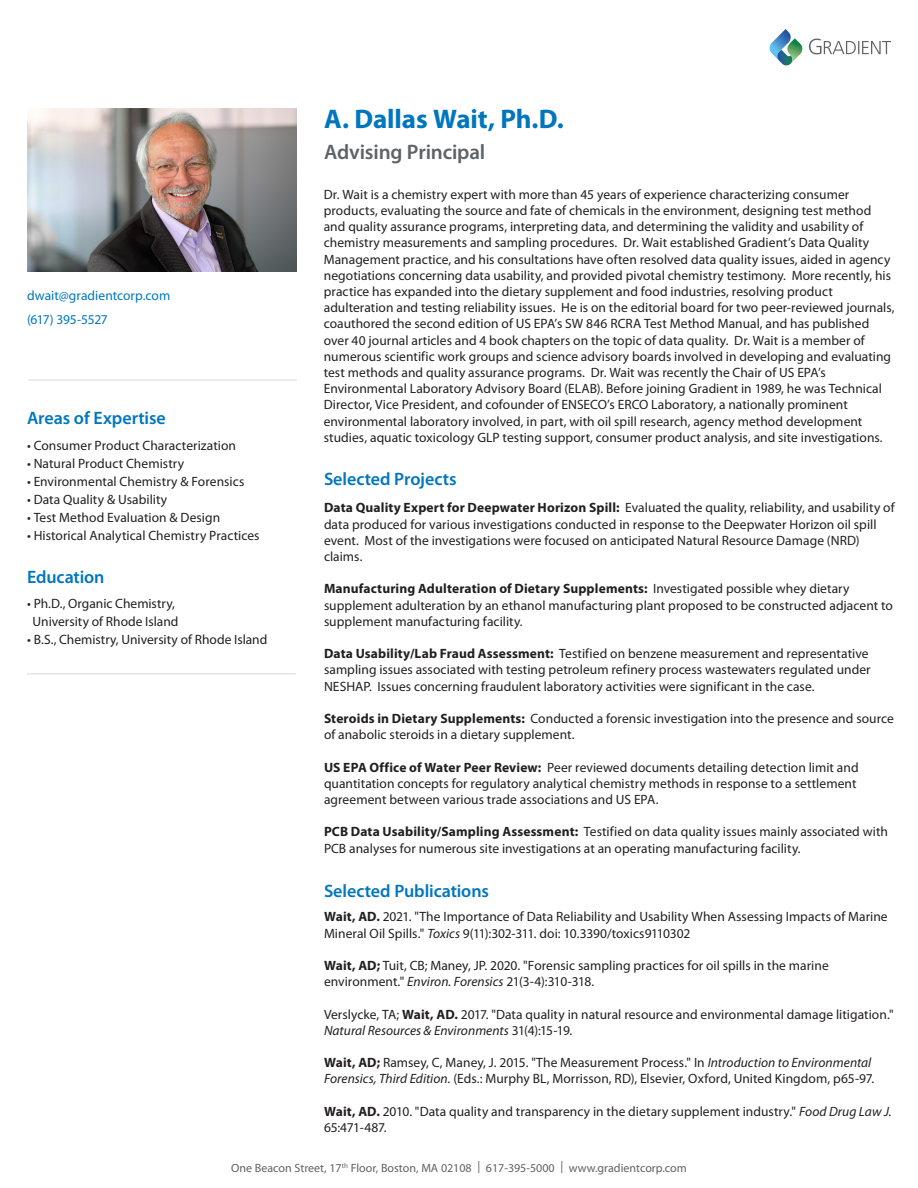
<style>
.page{position:relative;width:918px;height:1188px;background:#fff}
.page>*{position:absolute;margin:0;border:0;box-sizing:border-box;transform-origin:0 0}
.Name_and_credentials{font:700 27px "Myriad Pro";letter-spacing:-.005em;color:#0076be}
.Name_and_credentials-2{font:600 21px "Myriad Pro";letter-spacing:-.01em;color:#5e6367}
.Name_and_credentials-3{font:600 18px "Myriad Pro";letter-spacing:-.005em;color:#0076be}
.Name_and_credentials-4{font:13.5px/16.2px "Myriad Pro";letter-spacing:.005em;color:#231f20}
.Name_and_credentials-5{font:13.5px "Myriad Pro";color:#0076be}
.Name_and_credentials-6{font:13.5px "Myriad Pro";letter-spacing:-.025em;color:#0076be}
.t1{font:12px "Myriad Pro";color:#5e6367}
.s1{font-weight:700}
.s2{font-style:italic}
</style>
<div class="page">
<img style="left:27px;top:108px;width:270px;height:163px">
<hr style="left:28px;top:380px;width:269px;height:1px;background:#5e6367">
<svg style="left:770px;top:29px;width:32px;height:37px"></svg>
<svg style="left:809px;top:39px;width:82px;height:15px"></svg>
<hr style="left:27px;top:674px;width:269px;height:1px;background:#5e6367">
<p class="Name_and_credentials-5" style="left:27px;top:287px;width:145px">dwait@gradientcorp.com</p>
<p class="Name_and_credentials-6" style="left:27px;top:311px;width:82px">(617) 395-5527</p>
<p class="Name_and_credentials-3" style="left:27px;top:406px;width:140px">Areas of Expertise</p>
<p class="Name_and_credentials-4" style="left:27px;top:437px;width:211px">• Consumer Product Characterization</p>
<p class="Name_and_credentials-4" style="left:27px;top:455px;width:159px">• Natural Product Chemistry</p>
<p class="Name_and_credentials-4" style="left:27px;top:473px;width:219px">• Environmental Chemistry &amp; Forensics</p>
<p class="Name_and_credentials-4" style="left:27px;top:491px;width:142px">• Data Quality &amp; Usability</p>
<p class="Name_and_credentials-4" style="left:27px;top:509px;width:195px">• Test Method Evaluation &amp; Design</p>
<p class="Name_and_credentials-4" style="left:27px;top:527px;width:234px">• Historical Analytical Chemistry Practices</p>
<p class="Name_and_credentials-3" style="left:27px;top:565px;width:79px">Education</p>
<p class="Name_and_credentials-4" style="left:27px;top:596px;width:149px">• Ph.D., Organic Chemistry,</p>
<p class="Name_and_credentials-4" style="left:33px;top:614px;width:147px">University of Rhode Island</p>
<p class="Name_and_credentials-4" style="left:27px;top:632px;width:242px">• B.S., Chemistry, University of Rhode Island</p>
<p class="Name_and_credentials" style="left:324px;top:102px;width:241px">A. Dallas Wait, Ph.D.</p>
<p class="Name_and_credentials-2" style="left:324px;top:139px;width:163px">Advising Principal</p>
<p class="Name_and_credentials-4" style="left:324px;top:186px;width:572px">Dr. Wait is a chemistry expert with more than 45 years of experience characterizing consumer products, evaluating the source and fate of chemicals in the environment, designing test method and quality assurance programs, interpreting data, and determining the validity and usability of chemistry measurements and sampling procedures. Dr. Wait established Gradient’s Data Quality Management practice, and his consultations have often resolved data quality issues, aided in agency negotiations concerning data usability, and provided pivotal chemistry testimony. More recently, his practice has expanded into the dietary supplement and food industries, resolving product adulteration and testing reliability issues. He is on the editorial board for two peer-reviewed journals, coauthored the second edition of US EPA’s SW 846 RCRA Test Method Manual, and has published over 40 journal articles and 4 book chapters on the topic of data quality. Dr. Wait is a member of numerous scientific work groups and science advisory boards involved in developing and evaluating test methods and quality assurance programs. Dr. Wait was recently the Chair of US EPA’s Environmental Laboratory Advisory Board (ELAB). Before joining Gradient in 1989, he was Technical Director, Vice President, and cofounder of ENSECO’s ERCO Laboratory, a nationally prominent environmental laboratory involved, in part, with oil spill research, agency method development studies, aquatic toxicology GLP testing support, consumer product analysis, and site investigations.</p>
<p class="Name_and_credentials-3" style="left:324px;top:468px;width:134px">Selected Projects</p>
<p class="Name_and_credentials-4" style="left:324px;top:500px;width:572px"><span class="s1">Data Quality Expert for Deepwater Horizon Spill:</span> Evaluated the quality, reliability, and usability of data produced for various investigations conducted in response to the Deepwater Horizon oil spill event. Most of the investigations were focused on anticipated Natural Resource Damage (NRD) claims.</p>
<p class="Name_and_credentials-4" style="left:324px;top:581px;width:570px"><span class="s1">Manufacturing Adulteration of Dietary Supplements:</span> Investigated possible whey dietary supplement adulteration by an ethanol manufacturing plant proposed to be constructed adjacent to supplement manufacturing facility.</p>
<p class="Name_and_credentials-4" style="left:324px;top:645px;width:548px"><span class="s1">Data Usability/Lab Fraud Assessment:</span> Testified on benzene measurement and representative sampling issues associated with testing petroleum refinery process wastewaters regulated under<br>NESHAP. Issues concerning fraudulent laboratory activities were significant in the case.</p>
<p class="Name_and_credentials-4" style="left:324px;top:710px;width:571px"><span class="s1">Steroids in Dietary Supplements:</span> Conducted a forensic investigation into the presence and source of anabolic steroids in a dietary supplement.</p>
<p class="Name_and_credentials-4" style="left:324px;top:759px;width:536px"><span class="s1">US EPA Office of Water Peer Review:</span> Peer reviewed documents detailing detection limit and quantitation concepts for regulatory analytical chemistry methods in response to a settlement agreement between various trade associations and US EPA.</p>
<p class="Name_and_credentials-4" style="left:324px;top:824px;width:565px"><span class="s1">PCB Data Usability/Sampling Assessment:</span> Testified on data quality issues mainly associated with<br>PCB analyses for numerous site investigations at an operating manufacturing facility.</p>
<p class="Name_and_credentials-3" style="left:324px;top:879px;width:167px">Selected Publications</p>
<p class="Name_and_credentials-4" style="left:324px;top:909px;width:565px"><span class="s1">Wait, AD.</span> 2021. "The Importance of Data Reliability and Usability When Assessing Impacts of Marine<br>Mineral Oil Spills." <span class="s2">Toxics</span> 9(11):302-311. doi: 10.3390/toxics9110302</p>
<p class="Name_and_credentials-4" style="left:324px;top:957px;width:506px"><span class="s1">Wait, AD;</span> Tuit, CB; Maney, JP. 2020. "Forensic sampling practices for oil spills in the marine environment." <span class="s2">Environ. Forensics</span> 21(3-4):310-318.</p>
<p class="Name_and_credentials-4" style="left:324px;top:1006px;width:571px">Verslycke, TA; <span class="s1">Wait, AD.</span> 2017. "Data quality in natural resource and environmental damage litigation."<br><span class="s2">Natural Resources &amp; Environments</span> 31(4):15-19.</p>
<p class="Name_and_credentials-4" style="left:324px;top:1054px;width:552px"><span class="s1">Wait, AD;</span> Ramsey, C, Maney, J. 2015. "The Measurement Process." In <span class="s2">Introduction to Environmental<br>Forensics, Third Edition.</span> (Eds.: Murphy BL, Morrisson, RD), Elsevier, Oxford, United Kingdom, p65-97.</p>
<p class="Name_and_credentials-4" style="left:324px;top:1103px;width:569px"><span class="s1">Wait, AD.</span> 2010. "Data quality and transparency in the dietary supplement industry." <span class="s2">Food Drug Law J.<br></span>65:471-487.</p>
<p class="t1" style="left:231px;top:1160px;width:457px">One Beacon Street, 17<sup>th</sup> Floor, Boston, MA 02108 | 617-395-5000 | www.gradientcorp.com</p>
</div>
